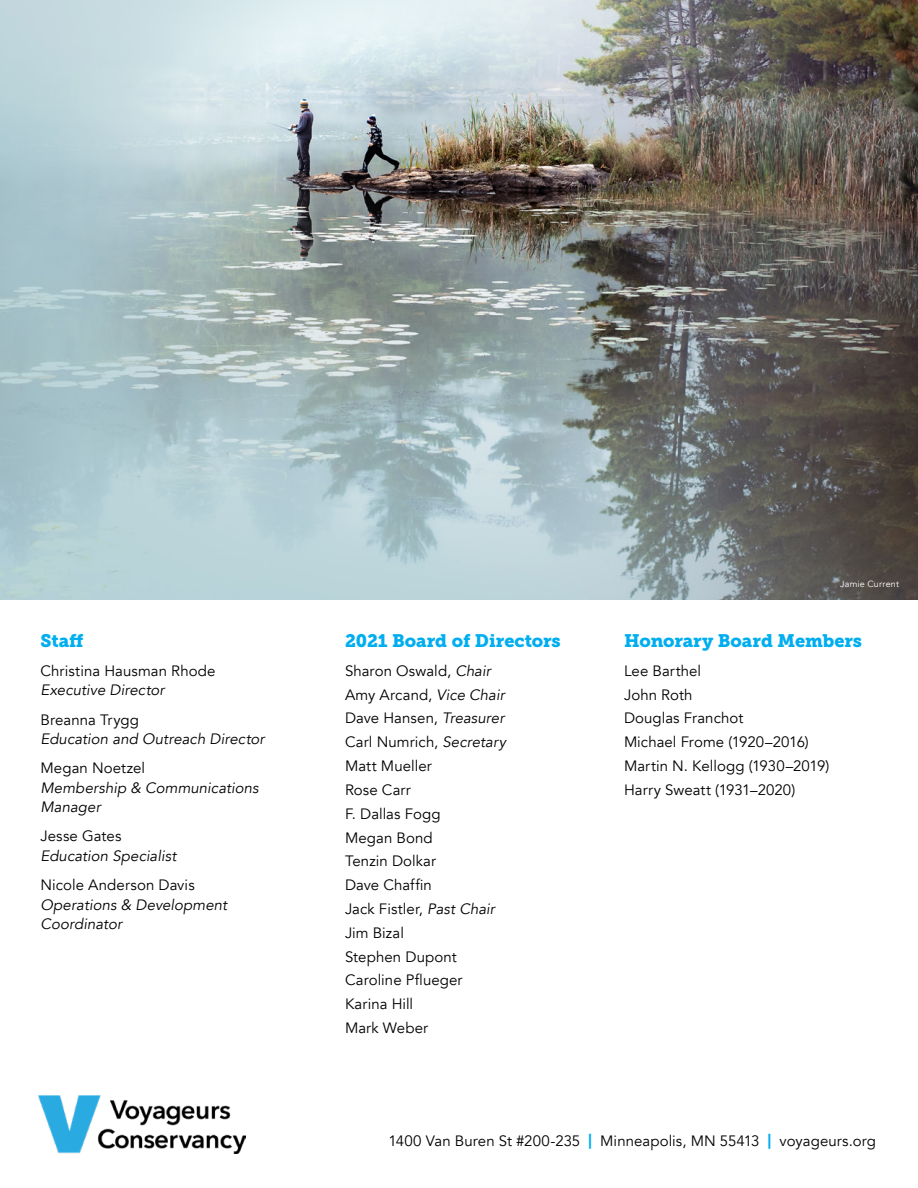
<style>
.page{position:relative;width:918px;height:1188px;background:#fff}
.page>*{position:absolute;margin:0;border:0;box-sizing:border-box;transform-origin:0 0}
.t1{font:18px "Museo Slab 900";color:#00aeef}
.t2{font:15px/19.5px "Avenir";letter-spacing:.005em;color:#000}
.t3{font:italic 15px/19.5px "Avenir";letter-spacing:.005em;color:#000}
.t4{font:9px "Avenir";letter-spacing:.025em;color:#fff}
.s1{font-style:italic}
.s2{font-style:normal}
.s3{font-weight:900;color:#00aeef}
</style>
<div class="page">
<img style="left:0;top:0;width:918px;height:599px">
<img style="left:38px;top:1095px;width:207px;height:59px">
<p class="t1" style="left:40px;top:630px;width:45px">Staff</p>
<p class="t2" style="left:40px;top:661px;width:177px">Christina Hausman Rhode<br><span class="s1">Executive Director</span></p>
<p class="t3" style="left:40px;top:710px;width:226px"><span class="s2">Breanna Trygg<br></span>Education and Outreach Director</p>
<p class="t3" style="left:40px;top:759px;width:220px"><span class="s2">Megan Noetzel<br></span>Membership &amp; Communications<br>Manager</p>
<p class="t3" style="left:40px;top:827px;width:137px"><span class="s2">Jesse Gates<br></span>Education Specialist</p>
<p class="t3" style="left:40px;top:876px;width:188px"><span class="s2">Nicole Anderson Davis<br></span>Operations &amp; Development<br>Coordinator</p>
<p class="t1" style="left:345px;top:630px;width:217px">2021 Board of Directors</p>
<p class="t2" style="left:345px;top:661px;width:147px">Sharon Oswald, <span class="s1">Chair</span></p>
<p class="t2" style="left:345px;top:685px;width:161px">Amy Arcand, <span class="s1">Vice Chair</span></p>
<p class="t2" style="left:345px;top:709px;width:161px">Dave Hansen, <span class="s1">Treasurer</span></p>
<p class="t2" style="left:345px;top:733px;width:162px">Carl Numrich, <span class="s1">Secretary</span></p>
<p class="t2" style="left:345px;top:756px;width:88px">Matt Mueller</p>
<p class="t2" style="left:345px;top:780px;width:67px">Rose Carr</p>
<p class="t2" style="left:345px;top:804px;width:97px">F. Dallas Fogg</p>
<p class="t2" style="left:345px;top:828px;width:89px">Megan Bond</p>
<p class="t2" style="left:345px;top:852px;width:93px">Tenzin Dolkar</p>
<p class="t2" style="left:345px;top:876px;width:88px">Dave Chaffin</p>
<p class="t2" style="left:345px;top:899px;width:151px">Jack Fistler, <span class="s1">Past Chair</span></p>
<p class="t2" style="left:345px;top:923px;width:60px">Jim Bizal</p>
<p class="t2" style="left:345px;top:947px;width:113px">Stephen Dupont</p>
<p class="t2" style="left:345px;top:971px;width:119px">Caroline Pflueger</p>
<p class="t2" style="left:345px;top:995px;width:70px">Karina Hill</p>
<p class="t2" style="left:345px;top:1018px;width:85px">Mark Weber</p>
<p class="t4" style="left:840px;top:578px;width:60px">Jamie Current</p>
<p class="t1" style="left:624px;top:630px;width:240px">Honorary Board Members</p>
<p class="t2" style="left:624px;top:661px;width:79px">Lee Barthel</p>
<p class="t2" style="left:624px;top:685px;width:70px">John Roth</p>
<p class="t2" style="left:624px;top:709px;width:121px">Douglas Franchot</p>
<p class="t2" style="left:624px;top:733px;width:186px">Michael Frome (1920–2016)</p>
<p class="t2" style="left:624px;top:756px;width:207px">Martin N. Kellogg (1930–2019)</p>
<p class="t2" style="left:624px;top:780px;width:173px">Harry Sweatt (1931–2020)</p>
<p class="t2" style="left:388px;top:1132px;width:489px">1400 Van Buren St #200-235 <span class="s3">|</span> Minneapolis, MN 55413 <span class="s3">|</span> voyageurs.org</p>
</div>
